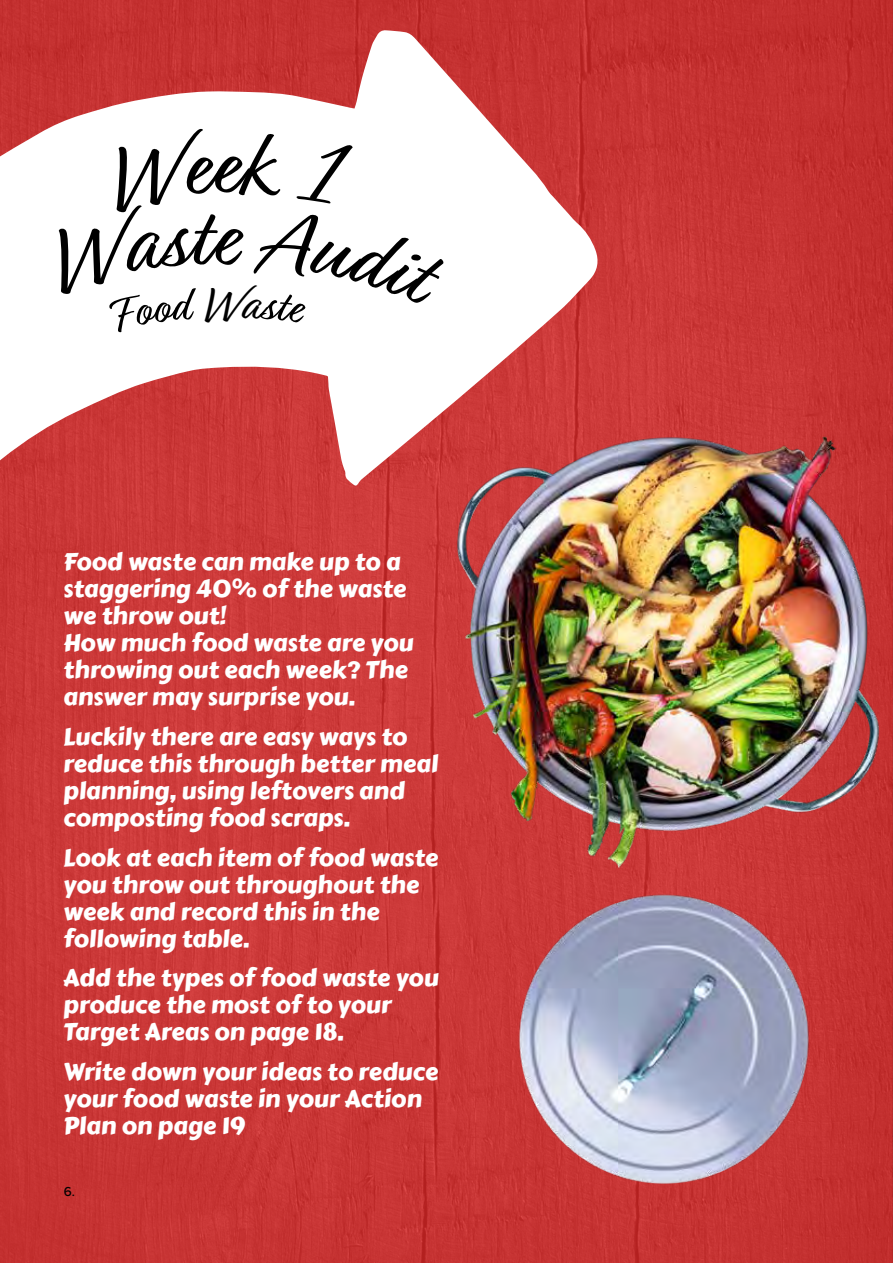
<style>
.page{position:relative;width:893px;height:1263px;background:#c93636}
.page>*{position:absolute;margin:0;border:0;box-sizing:border-box;transform-origin:0 0}
.t1{font:90px "Relation";color:#000}
.t2{font:48px "Relation";color:#000}
.t3{font:24px/27px "Carter One";color:#fff}
.t4{font:500 13.5px "Proxima Nova";color:#000}
</style>
<div class="page">
<svg style="left:0;top:30px;width:599px;height:539px"></svg>
<img style="left:312px;top:247px;width:581px;height:1016px">
<div style="left:44px;top:128px;width:403px;height:206px;background:#fff"></div>
<h1 class="t1" style="left:207px;top:187px;width:29px">e</h1>
<h2 class="t2" style="left:204px;top:277px;width:37px">W</h2>
<p class="t3" style="left:63px;top:548px;width:352px">Food waste can make up to a staggering 40% of the waste we throw out!<br>How much food waste are you throwing out each week? The answer may surprise you.</p>
<p class="t3" style="left:63px;top:723px;width:376px">Luckily there are easy ways to reduce this through better meal planning, using leftovers and composting food scraps.</p>
<p class="t3" style="left:63px;top:844px;width:377px">Look at each item of food waste you throw out throughout the week and record this in the following table.</p>
<p class="t3" style="left:63px;top:965px;width:377px">Add the types of food waste you produce the most of to your<br>Target Areas on page 18.</p>
<p class="t3" style="left:63px;top:1058px;width:376px">Write down your ideas to reduce your food waste in your Action<br>Plan on page 19</p>
<p class="t4" style="left:64px;top:1183px;width:13px">6.</p>
</div>
